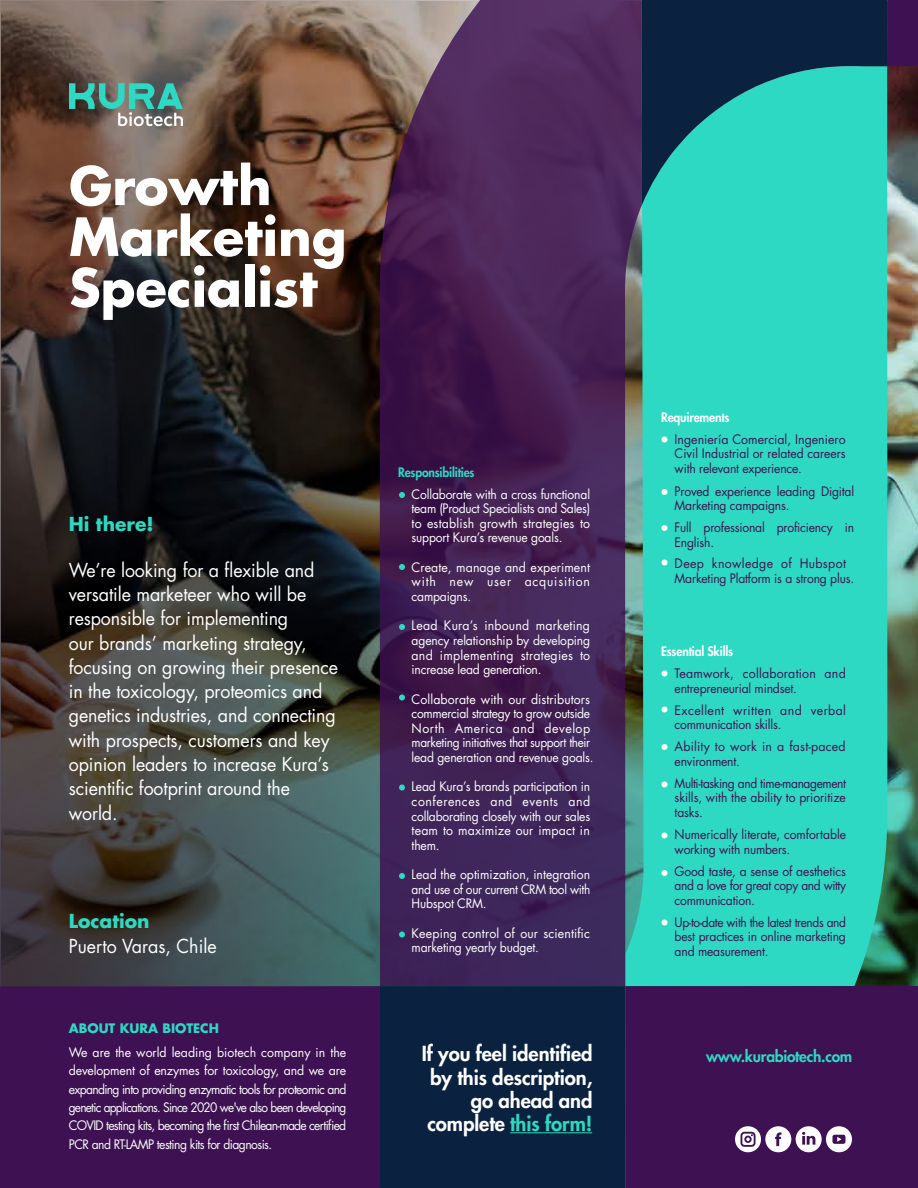
<style>
.page{position:relative;width:918px;height:1188px;background:#fff}
.page>*{position:absolute;margin:0;border:0;box-sizing:border-box;transform-origin:0 0}
.t1{font:700 51.15px/50.8px "Futura Std";color:#fff}
.t2{font:800 20.25px/23.1px "Futura Std";letter-spacing:-.005em;color:#fff;text-align:right}
.t3{font:18.75px/24.3px "Futura Std";letter-spacing:-.005em;color:#fff;scale:.95 1}
.t4{font:700 18.75px "Futura Std";color:#2ed9c3}
.t5{font:800 15.45px "Futura Std";letter-spacing:-.015em;color:#2ed9c3}
.t6{font:12.75px/14.5px "Futura Std";letter-spacing:-.015em;color:#fff;text-align:justify}
.t7{font:12.75px/14.5px "Futura Std";letter-spacing:-.015em;color:#fff;text-align:justify;scale:.95 1}
.t8{font:12.75px/14.5px "Futura Std";letter-spacing:-.015em;color:#3d1152;scale:.95 1}
.t9{font:12.75px/14.5px "Futura Std";letter-spacing:-.015em;color:#3d1152}
.t10{font:12.75px/14.5px "Futura Std";letter-spacing:-.015em;color:#3d1152;text-align:justify;scale:.93 1}
.t11{font:12.75px/14.5px "Futura Std";letter-spacing:-.015em;color:#fff;text-align:justify;scale:.96 1}
.t12{font:12.75px/14.5px "Futura Std";letter-spacing:-.015em;color:#3d1152;text-align:justify;scale:.94 1}
.t13{font:12.75px/14.5px "Futura Std";letter-spacing:.01em;color:#fff}
.t14{font:12.75px/14.5px "Futura Std";letter-spacing:.03em;color:#3d1152}
.t15{font:12.75px/14.5px "Futura Std";letter-spacing:.015em;color:#3d1152}
.t16{font:800 12.75px "Futura Std";letter-spacing:-.015em;color:#fff;scale:.95 1}
.t17{font:700 12.75px "Futura Std";color:#2ed9c3}
.t18{font:800 12.75px "Futura Std";letter-spacing:-.015em;color:#2ed9c3;scale:.95 1}
.s1{color:#2ed9c3}
</style>
<div class="page">
<img style="left:0;top:0;width:918px;height:986px">
<div style="left:887px;top:0;width:31px;height:66px;background:#3d1152"></div>
<div style="left:642px;top:205px;width:245px;height:781px;background:#2ed9c3"></div>
<svg style="left:380px;top:0;width:262px;height:986px;background:#482b58"></svg>
<svg style="left:642px;top:0;width:245px;height:205px;background:#1c8083"></svg>
<svg style="left:0;top:986px;width:918px;height:202px;background:#2f154d"></svg>
<svg style="left:735px;top:1126px;width:117px;height:26px"></svg>
<hr style="left:510px;top:1132px;width:82px;height:1px;background:#2ed9c3">
<svg style="left:69px;top:83px;width:114px;height:43px;background:#5c8c81"></svg>
<svg style="left:662px;top:436px;width:6px;height:6px"></svg>
<svg style="left:662px;top:489px;width:6px;height:6px"></svg>
<svg style="left:662px;top:525px;width:6px;height:6px"></svg>
<svg style="left:662px;top:560px;width:6px;height:6px"></svg>
<svg style="left:662px;top:670px;width:6px;height:6px"></svg>
<svg style="left:662px;top:706px;width:6px;height:6px"></svg>
<svg style="left:662px;top:744px;width:6px;height:6px"></svg>
<svg style="left:662px;top:782px;width:6px;height:6px"></svg>
<svg style="left:662px;top:832px;width:6px;height:6px"></svg>
<svg style="left:662px;top:870px;width:6px;height:6px"></svg>
<svg style="left:662px;top:920px;width:6px;height:6px"></svg>
<svg style="left:399px;top:492px;width:6px;height:6px"></svg>
<svg style="left:399px;top:564px;width:6px;height:6px"></svg>
<svg style="left:399px;top:624px;width:6px;height:6px"></svg>
<svg style="left:399px;top:694px;width:6px;height:6px"></svg>
<svg style="left:399px;top:784px;width:6px;height:6px"></svg>
<svg style="left:399px;top:873px;width:6px;height:6px"></svg>
<svg style="left:399px;top:932px;width:6px;height:6px"></svg>
<h1 class="t1" style="left:69px;top:160px;width:279px">Growth<br>Marketing<br>Specialist</h1>
<h3 class="t4" style="left:69px;top:511px;width:86px">Hi there!</h3>
<p class="t3" style="left:69px;top:558px;width:285px">We’re looking for a flexible and versatile marketeer who will be responsible for implementing<br>our brands’ marketing strategy, focusing on growing their presence in the toxicology, proteomics and genetics industries, and connecting with prospects, customers and key opinion leaders to increase Kura’s scientific footprint around the world.</p>
<h3 class="t4" style="left:69px;top:909px;width:82px">Location</h3>
<h3 class="t3" style="left:69px;top:934px;width:157px">Puerto Varas, Chile</h3>
<p class="t18" style="left:398px;top:464px;width:82px">Responsibilities</p>
<p class="t7" style="left:412px;top:487px;width:190px">Collaborate with a cross functional team (Product Specialists and Sales) to establish growth strategies to support Kura’s revenue goals.</p>
<p class="t6" style="left:412px;top:560px;width:180px">Create, manage and experiment with new user acquisition campaigns.</p>
<p class="t6" style="left:412px;top:619px;width:180px">Lead Kura’s inbound marketing agency relationship by developing and implementing strategies to increase lead generation.</p>
<p class="t6" style="left:412px;top:692px;width:183px;text-align:left">Collaborate with our distributors commercial strategy to grow outside North America and develop marketing initiatives that support their lead generation and revenue goals.</p>
<p class="t7" style="left:412px;top:780px;width:190px">Lead Kura’s brands participation in conferences and events and collaborating closely with our sales team to maximize our impact in them.</p>
<p class="t11" style="left:412px;top:867px;width:188px">Lead the optimization, integration and use of our current CRM tool with Hubspot CRM.</p>
<p class="t13" style="left:412px;top:926px;width:180px">Keeping control of our scientific marketing yearly budget.</p>
<p class="t17" style="left:69px;top:1019px;width:152px">ABOUT KURA BIOTECH</p>
<p class="t6" style="left:69px;top:1043px;width:279px;line-height:18.3px">We are the world leading biotech company in the development of enzymes for toxicology, and we are expanding into providing enzymatic tools for proteomic and genetic applications. Since 2020 we've also been developing COVID testing kits, becoming the first Chilean-made certified PCR and RT-LAMP testing kits for diagnosis.</p>
<h2 class="t2" style="left:422px;top:1042px;width:172px">If you feel identified by this description, go ahead and complete <span class="s1">this form!</span></h2>
<p class="t16" style="left:661px;top:409px;width:73px">Requirements</p>
<p class="t9" style="left:675px;top:432px;width:173px;text-align:justify">Ingeniería Comercial, Ingeniero Civil Industrial or related careers with relevant experience.</p>
<p class="t8" style="left:675px;top:484px;width:190px">Proved experience leading Digital<br>Marketing campaigns.</p>
<p class="t8" style="left:675px;top:520px;width:190px">Full professional proficiency in<br>English.</p>
<p class="t9" style="left:675px;top:556px;width:181px">Deep knowledge of Hubspot<br>Marketing Platform is a strong plus.</p>
<p class="t16" style="left:661px;top:643px;width:77px">Essential Skills</p>
<p class="t9" style="left:675px;top:666px;width:173px">Teamwork, collaboration and entrepreneurial mindset.</p>
<p class="t14" style="left:675px;top:703px;width:173px">Excellent written and verbal communication skills.</p>
<p class="t15" style="left:675px;top:739px;width:172px">Ability to work in a fast-paced environment.</p>
<p class="t12" style="left:675px;top:776px;width:184px">Multi-tasking and time-management skills, with the ability to prioritize tasks.</p>
<p class="t8" style="left:675px;top:827px;width:182px">Numerically literate, comfortable working with numbers.</p>
<p class="t8" style="left:675px;top:864px;width:182px;text-align:justify">Good taste, a sense of aesthetics and a love for great copy and witty communication.</p>
<p class="t10" style="left:675px;top:915px;width:186px">Up-to-date with the latest trends and best practices in online marketing and measurement.</p>
<p class="t5" style="left:706px;top:1047px;width:148px">www.kurabiotech.com</p>
</div>
